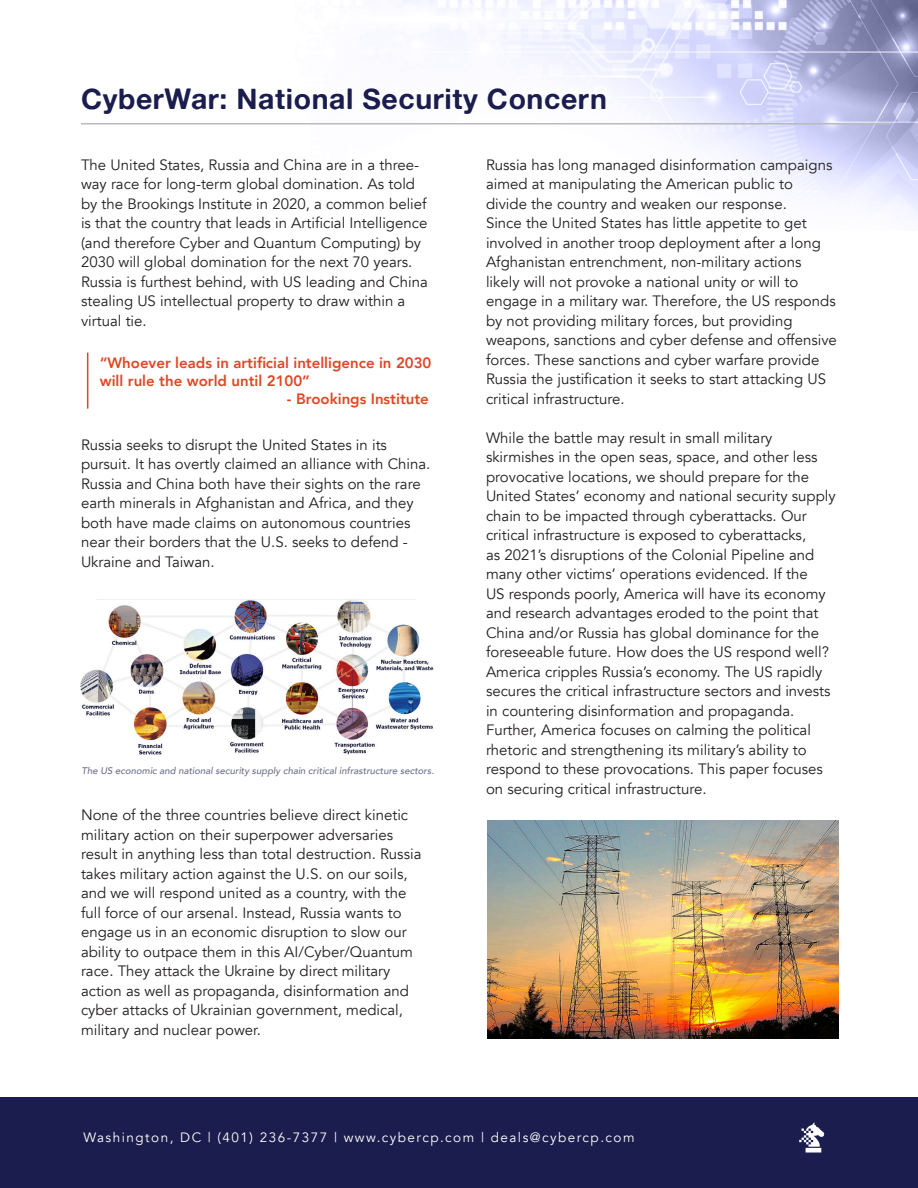
<style>
.page{position:relative;width:918px;height:1188px;background:#fff}
.page>*{position:absolute;margin:0;border:0;box-sizing:border-box;transform-origin:0 0}
.t1{font:28.5px "Alte Haas Grotesk Bold";letter-spacing:.02em;color:#1a1d4d}
.t2{font:15px/19.5px "Avenir";color:#231f20}
.t3{font:800 15px/18px "Avenir";color:#df4725}
.t4{font:13.5px "Avenir";letter-spacing:.11em;color:#fff}
.t5{font:italic 500 9.6px "Avenir";color:#70708c}
</style>
<div class="page">
<div style="left:0;top:1097px;width:918px;height:91px;background:#1a1d4d"></div>
<div style="left:806px;top:1148px;width:15px;height:5px;background:#fff"></div>
<svg style="left:799px;top:1122px;width:25px;height:25px"></svg>
<img style="left:277px;top:0;width:641px;height:216px">
<hr style="left:81px;top:123px;width:810px;height:1px;background:#bababa">
<img style="left:488px;top:821px;width:350px;height:217px">
<hr style="left:87px;top:353px;width:1px;height:56px;background:#df4725">
<img style="left:80px;top:600px;width:354px;height:155px">
<p class="t1" style="left:81px;top:81px;width:528px">CyberWar: National Security Concern</p>
<p class="t2" style="left:81px;top:155px;width:348px">The United States, Russia and China are in a three&shy;way race for long-term global domination. As told by the Brookings Institute in 2020, a common belief is that the country that leads in Artificial Intelligence (and therefore Cyber and Quantum Computing) by 2030 will global domination for the next 70 years.<br>Russia is furthest behind, with US leading and China stealing US intellectual property to draw within a virtual tie.</p>
<p class="t3" style="left:100px;top:353px;width:333px">“Whoever leads in artificial intelligence in 2030 will rule the world until 2100”</p>
<p class="t3" style="left:287px;top:389px;width:143px">- Brookings Institute</p>
<p class="t2" style="left:81px;top:435px;width:351px">Russia seeks to disrupt the United States in its pursuit. It has overtly claimed an alliance with China.<br>Russia and China both have their sights on the rare earth minerals in Afghanistan and Africa, and they both have made claims on autonomous countries near their borders that the U.S. seeks to defend - Ukraine and Taiwan.</p>
<p class="t5" style="left:82px;top:765px;width:354px">The US economic and national security supply chain critical infrastructure sectors.</p>
<p class="t2" style="left:81px;top:805px;width:342px">None of the three countries believe direct kinetic military action on their superpower adversaries result in anything less than total destruction. Russia takes military action against the U.S. on our soils, and we will respond united as a country, with the full force of our arsenal. Instead, Russia wants to engage us in an economic disruption to slow our ability to outpace them in this AI/Cyber/Quantum race. They attack the Ukraine by direct military action as well as propaganda, disinformation and cyber attacks of Ukrainian government, medical, military and nuclear power.</p>
<p class="t2" style="left:486px;top:155px;width:352px">Russia has long managed disinformation campaigns aimed at manipulating the American public to divide the country and weaken our response.<br>Since the United States has little appetite to get involved in another troop deployment after a long Afghanistan entrenchment, non-military actions likely will not provoke a national unity or will to engage in a military war. Therefore, the US responds by not providing military forces, but providing weapons, sanctions and cyber defense and offensive forces. These sanctions and cyber warfare provide Russia the justification it seeks to start attacking US critical infrastructure.</p>
<p class="t2" style="left:486px;top:428px;width:351px">While the battle may result in small military skirmishes in the open seas, space, and other less provocative locations, we should prepare for the United States’ economy and national security supply chain to be impacted through cyberattacks. Our critical infrastructure is exposed to cyberattacks,<br>as 2021’s disruptions of the Colonial Pipeline and many other victims’ operations evidenced. If the<br>US responds poorly, America will have its economy and research advantages eroded to the point that China and/or Russia has global dominance for the foreseeable future. How does the US respond well?<br>America cripples Russia’s economy. The US rapidly secures the critical infrastructure sectors and invests in countering disinformation and propaganda.<br>Further, America focuses on calming the political rhetoric and strengthening its military’s ability to respond to these provocations. This paper focuses on securing critical infrastructure.</p>
<p class="t4" style="left:83px;top:1129px;width:553px">Washington, DC | (401) 236-7377 | www.cybercp.com | deals@cybercp.com</p>
</div>
